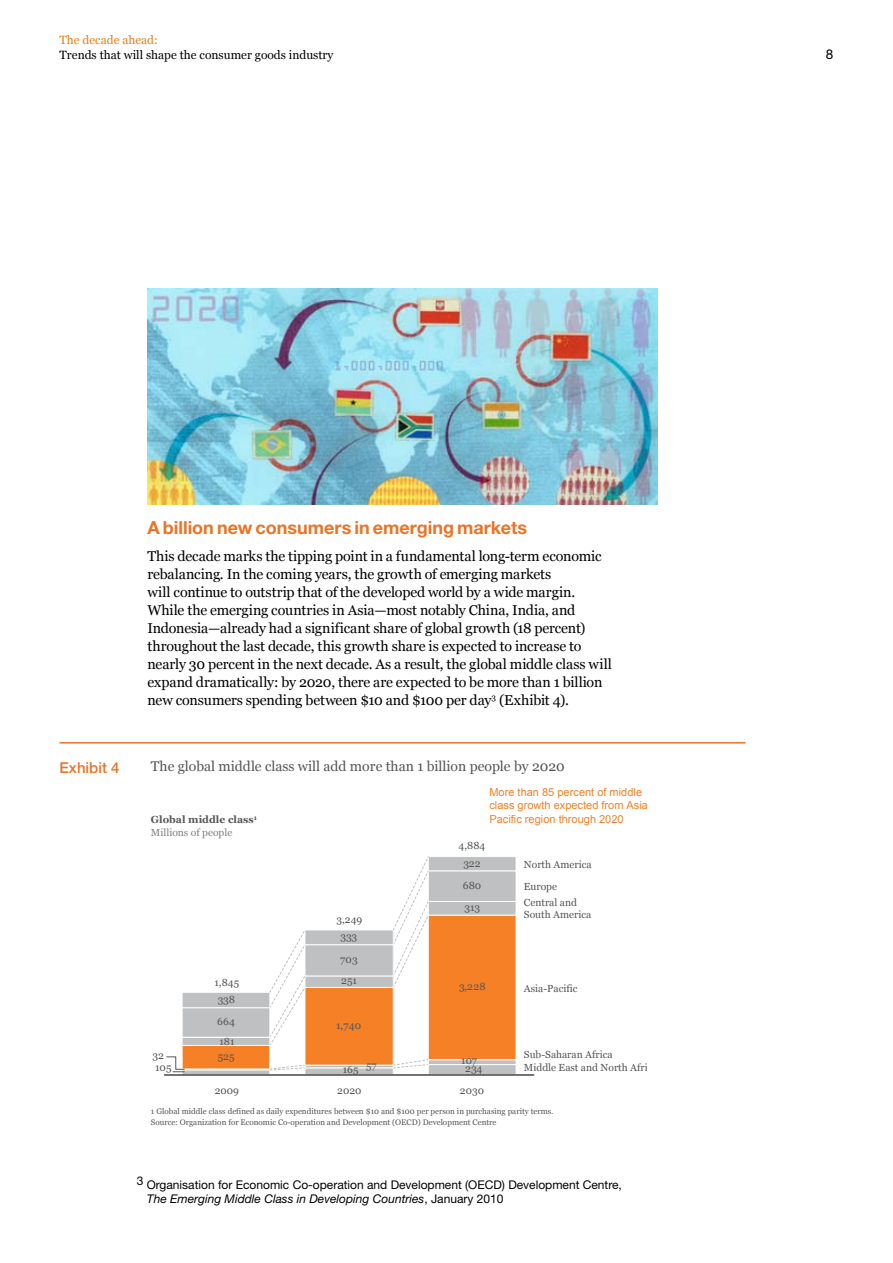
<style>
.page{position:relative;width:893px;height:1263px;background:#fff}
.page>*{position:absolute;margin:0;border:0;box-sizing:border-box;transform-origin:0 0}
.t1{font:700 18px "Helvetica Neue LT Std";color:#ec7325}
.t2{font:500 15px "Helvetica Neue LT Std";color:#ec7325}
.t3{font:14.25px/18px "Georgia";letter-spacing:-.005em;color:#000}
.t4{font:13.95px "Georgia";color:#565656}
.t5{font:13.5px "Helvetica Neue LT Std";color:#000}
.t6{font:12px/14.4px "Helvetica Neue LT Std";color:#000}
.t7{font:12px "Georgia";color:#000}
.t8{font:12px "Georgia";color:#ee7d11}
.t9{font:10.95px/13.2px "Arial";color:#f58025}
.t10{font:10.35px/12.3px "Georgia";color:#565656}
.t11{font:700 10.35px "Georgia";color:#565656}
.t12{font:10.35px "Georgia";color:#808080}
.t13{font:8.1px "Georgia";color:#565656}
.s1{font-style:italic}
</style>
<div class="page">
<hr style="left:60px;top:742px;width:686px;height:1px;background:#ec7325">
<div style="left:182px;top:1070px;width:88px;height:5px;background:#bec0c2"></div>
<div style="left:182px;top:1070px;width:88px;height:5px;border:1px solid #fff"></div>
<div style="left:305px;top:1068px;width:88px;height:7px;background:#bec0c2"></div>
<div style="left:305px;top:1067px;width:89px;height:8px;border:1px solid #fff"></div>
<div style="left:428px;top:1064px;width:88px;height:11px;background:#bec0c2"></div>
<div style="left:305px;top:1065px;width:89px;height:3px;border:1px solid #fff"></div>
<svg style="left:270px;top:1065px;width:35px;height:5px"></svg>
<hr style="left:428px;top:1060px;width:88px;height:4px;background:#bec0c2">
<div style="left:428px;top:1059px;width:88px;height:6px;border:1px solid #fff"></div>
<svg style="left:393px;top:1059px;width:35px;height:9px"></svg>
<div style="left:182px;top:1045px;width:88px;height:24px;background:#f58025"></div>
<div style="left:305px;top:987px;width:88px;height:78px;background:#f58025"></div>
<div style="left:428px;top:915px;width:88px;height:145px;background:#f58025"></div>
<div style="left:428px;top:915px;width:88px;height:145px;border:1px solid #fff"></div>
<div style="left:182px;top:1037px;width:88px;height:8px;background:#bec0c2"></div>
<div style="left:182px;top:1037px;width:88px;height:9px;border:1px solid #fff"></div>
<div style="left:305px;top:976px;width:88px;height:11px;background:#bec0c2"></div>
<div style="left:305px;top:976px;width:89px;height:12px;border:1px solid #fff"></div>
<div style="left:428px;top:901px;width:88px;height:14px;background:#bec0c2"></div>
<div style="left:428px;top:901px;width:88px;height:14px;border:1px solid #fff"></div>
<div style="left:182px;top:1008px;width:88px;height:29px;background:#bec0c2"></div>
<div style="left:182px;top:1007px;width:88px;height:30px;border:1px solid #fff"></div>
<div style="left:305px;top:945px;width:88px;height:31px;background:#bec0c2"></div>
<div style="left:305px;top:944px;width:89px;height:32px;border:1px solid #fff"></div>
<div style="left:428px;top:871px;width:88px;height:30px;background:#bec0c2"></div>
<div style="left:428px;top:870px;width:88px;height:32px;border:1px solid #fff"></div>
<div style="left:182px;top:992px;width:88px;height:16px;background:#bec0c2"></div>
<div style="left:182px;top:992px;width:88px;height:16px;border:1px solid #fff"></div>
<div style="left:305px;top:930px;width:88px;height:15px;background:#bec0c2"></div>
<div style="left:305px;top:930px;width:89px;height:15px;border:1px solid #fff"></div>
<svg style="left:270px;top:931px;width:35px;height:114px"></svg>
<div style="left:428px;top:856px;width:88px;height:15px;background:#bec0c2"></div>
<div style="left:428px;top:856px;width:88px;height:15px;border:1px solid #fff"></div>
<svg style="left:393px;top:856px;width:35px;height:131px"></svg>
<hr style="left:165px;top:1074px;width:369px;height:2px;background:#565656">
<svg style="left:166px;top:1056px;width:19px;height:16px"></svg>
<img style="left:147px;top:288px;width:511px;height:216px">
<p class="t8" style="left:60px;top:34px;width:100px">The decade ahead:</p>
<p class="t7" style="left:60px;top:49px;width:275px">Trends that will shape the consumer goods industry</p>
<p class="t5" style="left:826px;top:46px;width:9px">8</p>
<p class="t1" style="left:147px;top:517px;width:381px">A billion new consumers in emerging markets</p>
<p class="t3" style="left:147px;top:547px;width:466px">This decade marks the tipping point in a fundamental long-term economic rebalancing. In the coming years, the growth of emerging markets<br>will continue to outstrip that of the developed world by a wide margin.<br>While the emerging countries in Asia—most notably China, India, and Indonesia—already had a significant share of global growth (18 percent) throughout the last decade, this growth share is expected to increase to nearly 30 percent in the next decade. As a result, the global middle class will expand dramatically: by 2020, there are expected to be more than 1 billion new consumers spending between $10 and $100 per day<sup>3</sup> (Exhibit 4).</p>
<p class="t2" style="left:60px;top:758px;width:62px">Exhibit 4</p>
<p class="t4" style="left:151px;top:758px;width:415px">The global middle class will add more than 1 billion people by 2020</p>
<p class="t9" style="left:489px;top:786px;width:164px">More than 85 percent of middle class growth expected from Asia-</p>
<p class="t11" style="left:151px;top:814px;width:108px">Global middle class<sup>1</sup></p>
<p class="t9" style="left:489px;top:812px;width:136px">Pacific region through 2020</p>
<p class="t12" style="left:151px;top:826px;width:83px">Millions of people</p>
<p class="t10" style="left:459px;top:840px;width:28px">4,884</p>
<p class="t10" style="left:463px;top:857px;width:19px">322</p>
<p class="t10" style="left:463px;top:879px;width:20px">680</p>
<p class="t10" style="left:215px;top:976px;width:26px">1,845</p>
<p class="t10" style="left:218px;top:993px;width:19px">338</p>
<p class="t10" style="left:217px;top:1016px;width:19px">664</p>
<p class="t10" style="left:219px;top:1035px;width:16px">181</p>
<p class="t10" style="left:336px;top:913px;width:27px">3,249</p>
<p class="t10" style="left:341px;top:930px;width:18px">333</p>
<p class="t10" style="left:340px;top:953px;width:19px">703</p>
<p class="t10" style="left:341px;top:974px;width:17px">251</p>
<p class="t10" style="left:336px;top:1019px;width:27px">1,740</p>
<p class="t10" style="left:465px;top:901px;width:17px">313</p>
<p class="t10" style="left:459px;top:981px;width:28px">3,228</p>
<p class="t10" style="left:153px;top:1049px;width:13px">32</p>
<p class="t10" style="left:218px;top:1050px;width:19px">525</p>
<p class="t10" style="left:461px;top:1054px;width:17px">107</p>
<p class="t10" style="left:343px;top:1063px;width:35px">165 57</p>
<p class="t10" style="left:155px;top:1061px;width:18px">105</p>
<p class="t10" style="left:465px;top:1062px;width:19px">234</p>
<p class="t10" style="left:215px;top:1084px;width:26px">2009</p>
<p class="t10" style="left:337px;top:1084px;width:26px">2020</p>
<p class="t10" style="left:460px;top:1084px;width:26px">2030</p>
<p class="t10" style="left:524px;top:858px;width:69px">North America</p>
<p class="t10" style="left:524px;top:880px;width:35px">Europe</p>
<p class="t10" style="left:524px;top:896px;width:69px">Central and<br>South America</p>
<p class="t10" style="left:524px;top:982px;width:55px">Asia-Pacific</p>
<p class="t10" style="left:524px;top:1048px;width:90px">Sub-Saharan Africa</p>
<p class="t10" style="left:524px;top:1061px;width:135px">Middle East and North Africa</p>
<p class="t13" style="left:151px;top:1107px;width:404px">1 Global middle class defined as daily expenditures between $10 and $100 per person in purchasing parity terms.</p>
<p class="t13" style="left:151px;top:1118px;width:347px">Source: Organization for Economic Co-operation and Development (OECD) Development Centre</p>
<p class="t6" style="left:147px;top:1177px;width:477px;text-indent:-10px">3 Organisation for Economic Co-operation and Development (OECD) Development Centre,<br><span class="s1">The Emerging Middle Class in Developing Countries</span>, January 2010</p>
</div>
